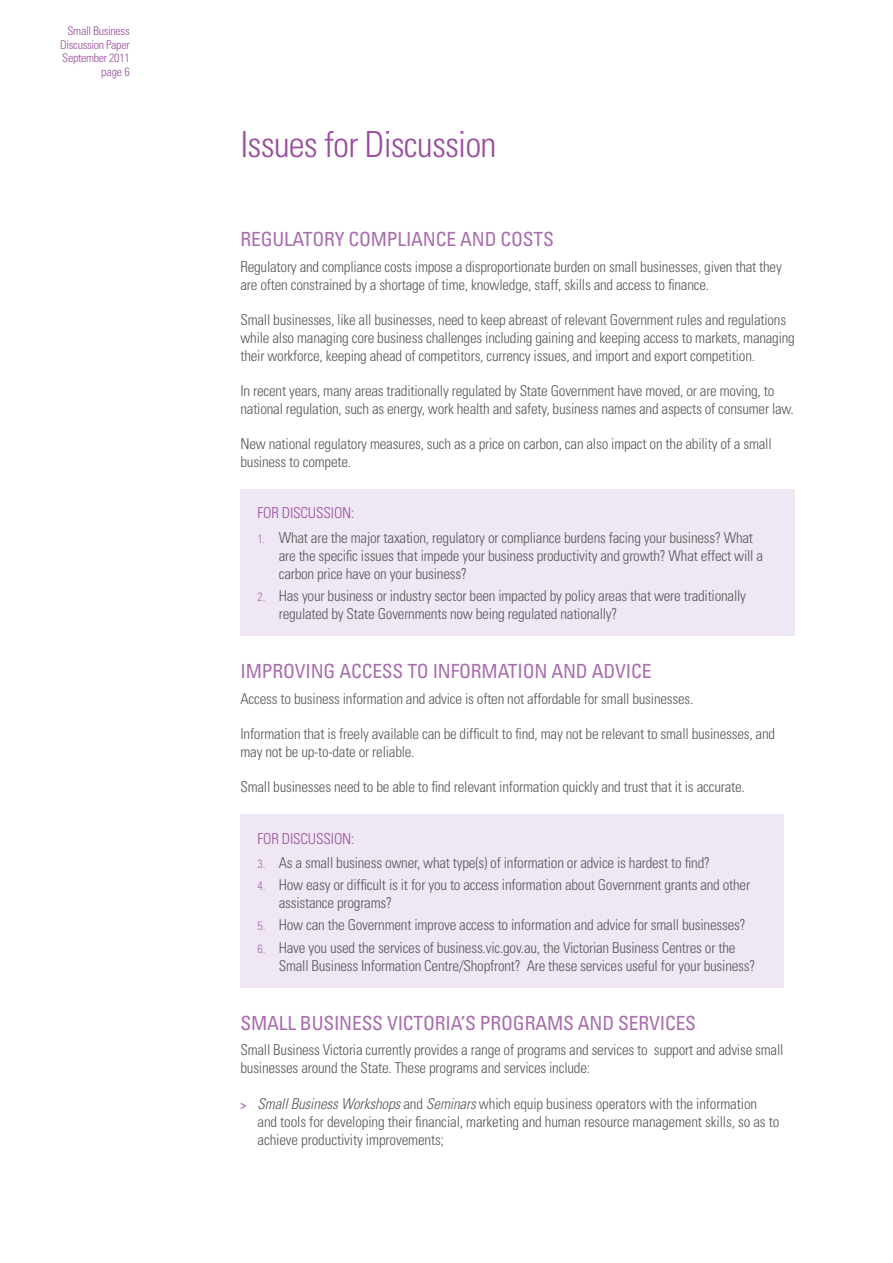
<style>
.page{position:relative;width:893px;height:1263px;background:#fff}
.page>*{position:absolute;margin:0;border:0;box-sizing:border-box;transform-origin:0 0}
.t1{font:300 condensed 36px "Univers";letter-spacing:-.025em;color:#9a4e9e}
.t2{font:condensed 19.5px "Univers";letter-spacing:-.01em;color:#a96dae}
.t3{font:300 condensed 15px/18px "Univers";letter-spacing:-.015em;color:#58595b}
.t4{font:300 condensed 15px "Univers";color:#9a4e9e}
.t5{font:300 condensed 12px/13.5px "Univers";letter-spacing:-.025em;color:#9a4e9e;text-align:right}
.s1{font-size:12px;color:#a96dae}
.s2{font-weight:700;font-size:12px;color:#a96dae}
.s3{font-style:italic}
</style>
<div class="page">
<div style="left:240px;top:490px;width:555px;height:146px;background:#efe7f3"></div>
<div style="left:240px;top:815px;width:544px;height:173px;background:#efe7f3"></div>
<p class="t5" style="left:60px;top:24px;width:71px">Small Business<br>Discussion Paper<br>September 2011 page 6</p>
<h1 class="t1" style="left:240px;top:122px;width:257px">Issues for Discussion</h1>
<h2 class="t2" style="left:240px;top:227px;width:43px">REGULATOR</h2>
<h2 class="t2" style="left:335px;top:227px;width:74px">Y COM PLIANCE</h2>
<h2 class="t2" style="left:460px;top:227px;width:63px">AND COSTS</h2>
<p class="t3" style="left:240px;top:257px;width:543px">Regulatory and compliance costs impose a disproportionate burden on small businesses, given that they are often constrained by a shortage of time, knowledge, staff, skills and access to finance.</p>
<p class="t3" style="left:240px;top:310px;width:556px">Small businesses, like all businesses, need to keep abreast of relevant Government rules and regulations while also managing core business challenges including gaining and keeping access to markets, managing their workforce, keeping ahead of competitors, currency issues, and import and export competition.</p>
<p class="t3" style="left:240px;top:381px;width:555px">In recent years, many areas traditionally regulated by State Government have moved, or are moving, to national regulation, such as energy, work health and safety, business names and aspects of consumer law.</p>
<p class="t3" style="left:240px;top:434px;width:533px">New national regulatory measures, such as a price on carbon, can also impact on the ability of a small business to compete.</p>
<p class="t4" style="left:257px;top:504px;width:33px">For discussion</p>
<p class="t4" style="left:351px;top:504px;width:5px">:</p>
<p class="t3" style="left:279px;top:529px;width:486px;text-indent:-21px"><span class="s1">1.</span> What are the major taxation, regulatory or compliance burdens facing your business? What are the specific issues that impede your business productivity and growth? What effect will a carbon price have on your business?</p>
<p class="t3" style="left:279px;top:587px;width:469px;text-indent:-21px"><span class="s1">2.</span> Has your business or industry sector been impacted by policy areas that were traditionally regulated by State Governments now being regulated nationally?</p>
<h2 class="t2" style="left:240px;top:659px;width:43px">IMPROVIN</h2>
<h2 class="t2" style="left:323px;top:659px;width:39px">G ACCESS</h2>
<h2 class="t2" style="left:407px;top:659px;width:64px">TO INFORMATION</h2>
<h2 class="t2" style="left:551px;top:659px;width:74px">AN D ADVICE</h2>
<p class="t3" style="left:240px;top:689px;width:454px">Access to business information and advice is often not affordable for small businesses.</p>
<p class="t3" style="left:240px;top:724px;width:536px">Information that is freely available can be difficult to find, may not be relevant to small businesses, and may not be up-to-date or reliable.</p>
<p class="t3" style="left:240px;top:777px;width:506px">Small businesses need to be able to find relevant information quickly and trust that it is accurate.</p>
<p class="t4" style="left:257px;top:829px;width:33px">For discussion</p>
<p class="t4" style="left:351px;top:829px;width:5px">:</p>
<p class="t3" style="left:257px;top:854px;width:454px"><span class="s1">3.</span> As a small business owner, what type(s) of information or advice is hardest to find?</p>
<p class="t3" style="left:279px;top:876px;width:473px;text-indent:-21px"><span class="s1">4.</span> How easy or difficult is it for you to access information about Government grants and other assistance programs?</p>
<p class="t3" style="left:257px;top:916px;width:490px"><span class="s1">5.</span> How can the Government improve access to information and advice for small businesses?</p>
<p class="t3" style="left:279px;top:938px;width:478px;text-indent:-21px"><span class="s1">6.</span> Have you used the services of business.vic.gov.au, the Victorian Business Centres or the<br>Small Business Information Centre/Shopfront? Are these services useful for your business?</p>
<h2 class="t2" style="left:240px;top:1010px;width:23px">SMALL</h2>
<h2 class="t2" style="left:300px;top:1010px;width:23px">BUSINESS</h2>
<h2 class="t2" style="left:387px;top:1010px;width:21px">VICTORIA</h2>
<h2 class="t2" style="left:461px;top:1010px;width:77px">’S PROGRAMS</h2>
<h2 class="t2" style="left:578px;top:1010px;width:62px">AND SERVICES</h2>
<p class="t3" style="left:240px;top:1041px;width:544px">Small Business Victoria currently provides a range of programs and services to support and advise small businesses around the State. These programs and services include:</p>
<p class="t3" style="left:257px;top:1094px;width:523px;text-indent:-17px"><span class="s2">&gt;</span> <span class="s3">Small Business Workshops</span> and <span class="s3">Seminars</span> which equip business operators with the information and tools for developing their financial, marketing and human resource management skills, so as to achieve productivity improvements;</p>
</div>
